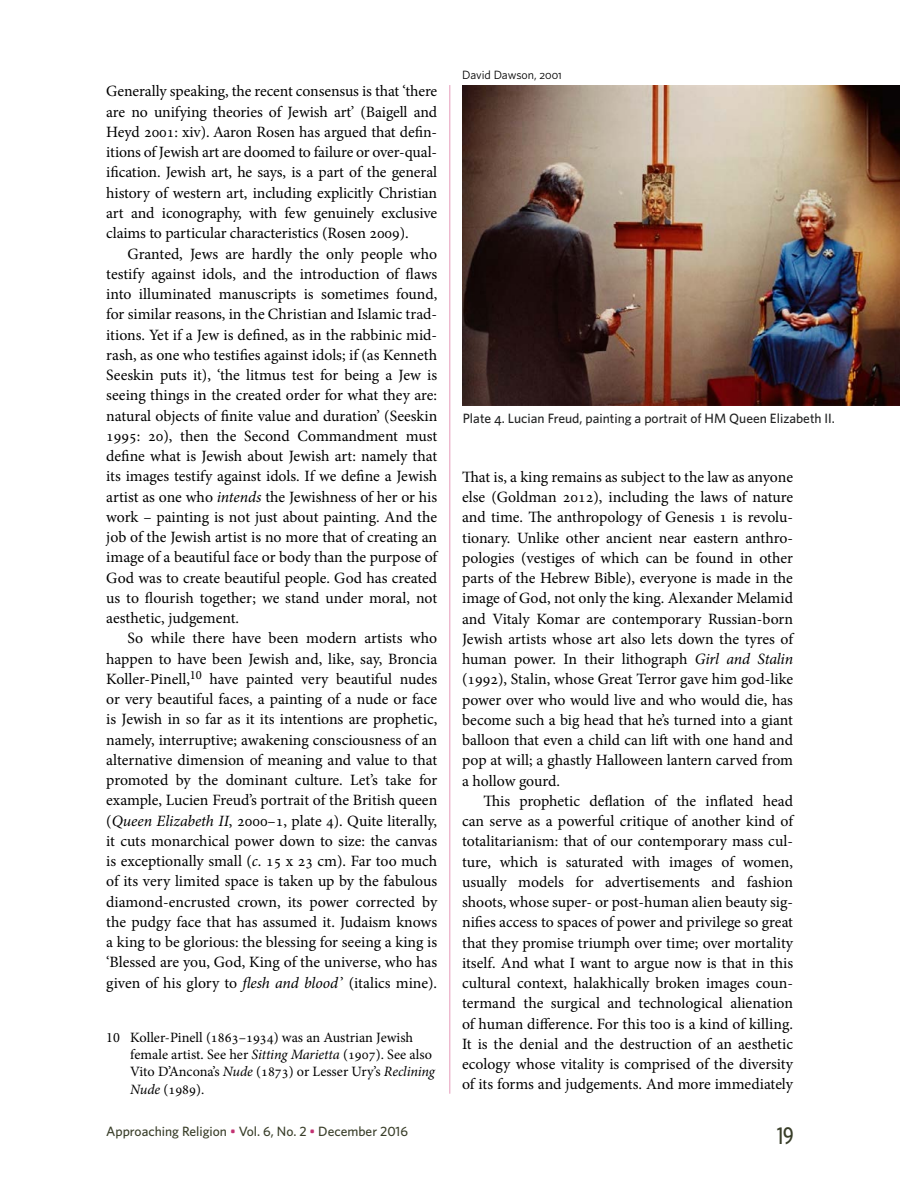
<style>
.page{position:relative;width:900px;height:1200px;background:#fff}
.page>*{position:absolute;margin:0;border:0;box-sizing:border-box;transform-origin:0 0}
.t1{font:500 24px "Whitney Condensed";color:#393e29}
.t2{font:15.75px/20.2px "Minion Pro";letter-spacing:-.005em;color:#000;text-align:justify}
.t3{font:14.25px/17.2px "Minion Pro";color:#000}
.t4{font:500 13.5px "Whitney";color:#212222}
.t5{font:500 13.5px "Whitney";color:#393e29}
.t6{font:12px "Whitney";letter-spacing:-.005em;color:#000}
.s1{font-style:italic}
.s2{color:#c23272}
.s3{font-family:"Whitney Book SC"}
.s4{font-family:"Whitney Medium SC";font-weight:400}
</style>
<div class="page">
<hr style="left:450px;top:85px;width:1px;height:1009px;background:#e69cba">
<img style="left:463px;top:85px;width:437px;height:320px">
<p class="t2" style="left:106px;top:81px;width:332px">Generally speaking, the recent consensus is that ‘there are no unifying theories of Jewish art’ (Baigell and Heyd 2001: xiv). Aaron Rosen has argued that defin&shy;itions of Jewish art are doomed to failure or over-qual&shy;ification. Jewish art, he says, is a part of the general history of western art, including explicitly Christian art and iconography, with few genuinely exclusive claims to particular characteristics (Rosen 2009).</p>
<p class="t2" style="left:106px;top:243px;width:332px;text-indent:21px">Granted, Jews are hardly the only people who testify against idols, and the introduction of flaws into illuminated manuscripts is sometimes found, for similar reasons, in the Christian and Islamic trad&shy;itions. Yet if a Jew is defined, as in the rabbinic mid&shy;rash, as one who testifies against idols; if (as Kenneth Seeskin puts it), ‘the litmus test for being a Jew is seeing things in the created order for what they are: natural objects of finite value and duration’ (Seeskin 1995: 20), then the Second Commandment must define what is Jewish about Jewish art: namely that its images testify against idols. If we define a Jewish artist as one who <span class="s1">intends</span> the Jewishness of her or his work – painting is not just about painting. And the job of the Jewish artist is no more that of creating an image of a beautiful face or body than the purpose of God was to create beautiful people. God has created us to flourish together; we stand under moral, not aesthetic, judgement.</p>
<p class="t2" style="left:106px;top:628px;width:333px;text-indent:21px">So while there have been modern artists who happen to have been Jewish and, like, say, Broncia Koller-Pinell,<sup>10</sup> have painted very beautiful nudes or very beautiful faces, a painting of a nude or face is Jewish in so far as it its intentions are prophetic, namely, interruptive; awakening consciousness of an alternative dimension of meaning and value to that promoted by the dominant culture. Let’s take for example, Lucien Freud’s portrait of the British queen (<span class="s1">Queen Elizabeth II</span>, 2000–1, plate 4). Quite literally, it cuts monarchical power down to size: the canvas is exceptionally small (<span class="s1">c</span>. 15 x 23 cm). Far too much of its very limited space is taken up by the fabulous diamond-encrusted crown, its power corrected by the pudgy face that has assumed it. Judaism knows a king to be glorious: the blessing for seeing a king is ‘Blessed are you, God, King of the universe, who has given of his glory to <span class="s1">flesh and blood</span>’ (italics mine).</p>
<p class="t3" style="left:130px;top:1029px;width:306px;text-indent:-24px">10 Koller-Pinell (1863–1934) was an Austrian Jewish female artist. See her <span class="s1">Sitting Marietta</span> (1907). See also Vito D’Ancona’s <span class="s1">Nude</span> (1873) or Lesser Ury’s <span class="s1">Reclining Nude</span> (1989).</p>
<p class="t5" style="left:106px;top:1123px;width:303px">Approaching Religion <span class="s2">•</span> Vol. 6, No. 2 <span class="s2">•</span> December 2016</p>
<p class="t6" style="left:462px;top:67px;width:101px">David Dawson, <span class="s3">2001</span></p>
<p class="t4" style="left:463px;top:410px;width:374px">Plate <span class="s4">4</span>. Lucian Freud, painting a portrait of HM Queen Elizabeth II.</p>
<p class="t2" style="left:462px;top:467px;width:332px">That is, a king remains as subject to the law as anyone else (Goldman 2012), including the laws of nature and time. The anthropology of Genesis 1 is revolu&shy;tionary. Unlike other ancient near eastern anthro&shy;pologies (vestiges of which can be found in other parts of the Hebrew Bible), everyone is made in the image of God, not only the king. Alexander Melamid and Vitaly Komar are contemporary Russian-born Jewish artists whose art also lets down the tyres of human power. In their lithograph <span class="s1">Girl and Stalin </span>(1992), Stalin, whose Great Terror gave him god-like power over who would live and who would die, has become such a big head that he’s turned into a giant balloon that even a child can lift with one hand and pop at will; a ghastly Halloween lantern carved from a hollow gourd.</p>
<p class="t2" style="left:462px;top:791px;width:333px;text-indent:21px">This prophetic deflation of the inflated head can serve as a powerful critique of another kind of totalitarianism: that of our contemporary mass cul&shy;ture, which is saturated with images of women, usually models for advertisements and fashion shoots, whose super- or post-human alien beauty sig&shy;nifies access to spaces of power and privilege so great that they promise triumph over time; over mortality itself. And what I want to argue now is that in this cultural context, halakhically broken images coun&shy;termand the surgical and technological alienation of human difference. For this too is a kind of killing.<br>It is the denial and the destruction of an aesthetic ecology whose vitality is comprised of the diversity of its forms and judgements. And more immediately</p>
<h1 class="t1" style="left:777px;top:1121px;width:18px">19</h1>
</div>
